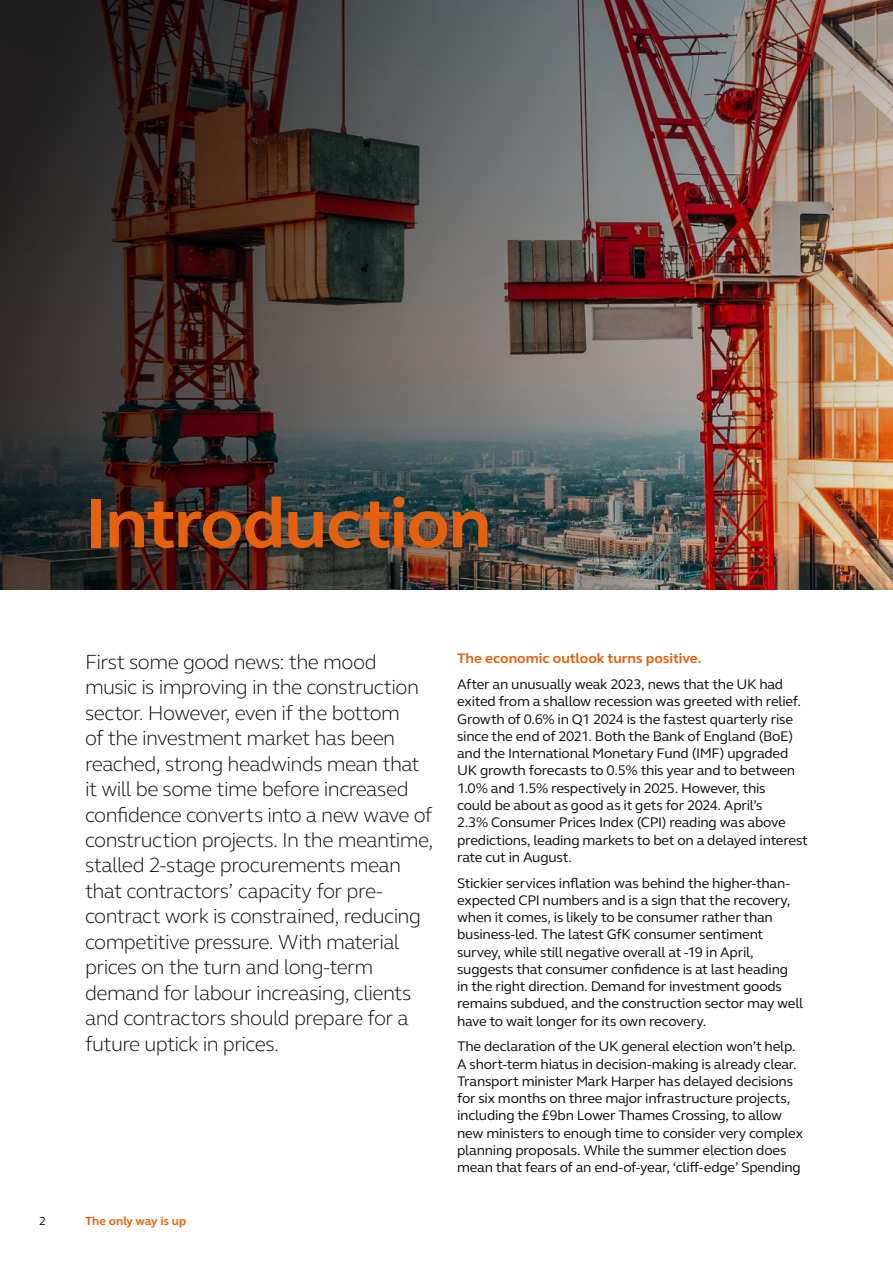
<style>
.page{position:relative;width:893px;height:1263px;background:#fff}
.page>*{position:absolute;margin:0;border:0;box-sizing:border-box;transform-origin:0 0}
.Large_Headline___48_52{font:700 72px "FS Elliot Pro";letter-spacing:-.025em;color:#e4610f}
.Intro___14_16_copy{font:300 21px/25.5px "FS Elliot Pro";letter-spacing:-.03em;color:#0c0808}
.Body_Copy___9_5_11_5{font:14.25px/17.2px "FS Elliot Pro";letter-spacing:-.015em;color:#0c0808}
.Intro___14_16_copy-2{font:700 14.25px "FS Elliot Pro";color:#e4610f}
.t1{font:700 12px "FS Elliot Pro";color:#e4610f}
.t2{font:12px "FS Elliot Pro";color:#0c0808}
</style>
<div class="page">
<img style="left:0;top:0;width:893px;height:589px">
<p class="Large_Headline___48_52" style="left:85px;top:475px;width:408px">Introduction</p>
<p class="Intro___14_16_copy" style="left:85px;top:648px;width:350px">First some good news: the mood music is improving in the construction sector. However, even if the bottom<br>of the investment market has been reached, strong headwinds mean that it will be some time before increased confidence converts into a new wave of construction projects. In the meantime, stalled 2-stage procurements mean that contractors’ capacity for pre&shy;contract work is constrained, reducing competitive pressure. With material prices on the turn and long-term demand for labour increasing, clients and contractors should prepare for a future uptick in prices.</p>
<p class="Intro___14_16_copy-2" style="left:457px;top:649px;width:246px">The economic outlook turns positive.</p>
<p class="Body_Copy___9_5_11_5" style="left:457px;top:675px;width:352px">After an unusually weak 2023, news that the UK had exited from a shallow recession was greeted with relief.<br>Growth of 0.6% in Q1 2024 is the fastest quarterly rise since the end of 2021. Both the Bank of England (BoE) and the International Monetary Fund (IMF) upgraded UK growth forecasts to 0.5% this year and to between 1.0% and 1.5% respectively in 2025. However, this<br>could be about as good as it gets for 2024. April’s<br>2.3% Consumer Prices Index (CPI) reading was above predictions, leading markets to bet on a delayed interest rate cut in August.</p>
<p class="Body_Copy___9_5_11_5" style="left:457px;top:874px;width:348px">Stickier services inflation was behind the higher-than&shy;expected CPI numbers and is a sign that the recovery, when it comes, is likely to be consumer rather than business-led. The latest GfK consumer sentiment survey, while still negative overall at -19 in April, suggests that consumer confidence is at last heading<br>in the right direction. Demand for investment goods remains subdued, and the construction sector may well have to wait longer for its own recovery.</p>
<p class="Body_Copy___9_5_11_5" style="left:457px;top:1037px;width:347px">The declaration of the UK general election won’t help.<br>A short-term hiatus in decision-making is already clear.<br>Transport minister Mark Harper has delayed decisions for six months on three major infrastructure projects, including the £9bn Lower Thames Crossing, to allow new ministers to enough time to consider very complex planning proposals. While the summer election does mean that fears of an end-of-year, ‘cliff-edge’ Spending</p>
<p class="t2" style="left:39px;top:1213px;width:8px">2</p>
<p class="t1" style="left:85px;top:1213px;width:103px">The only way is up</p>
</div>
